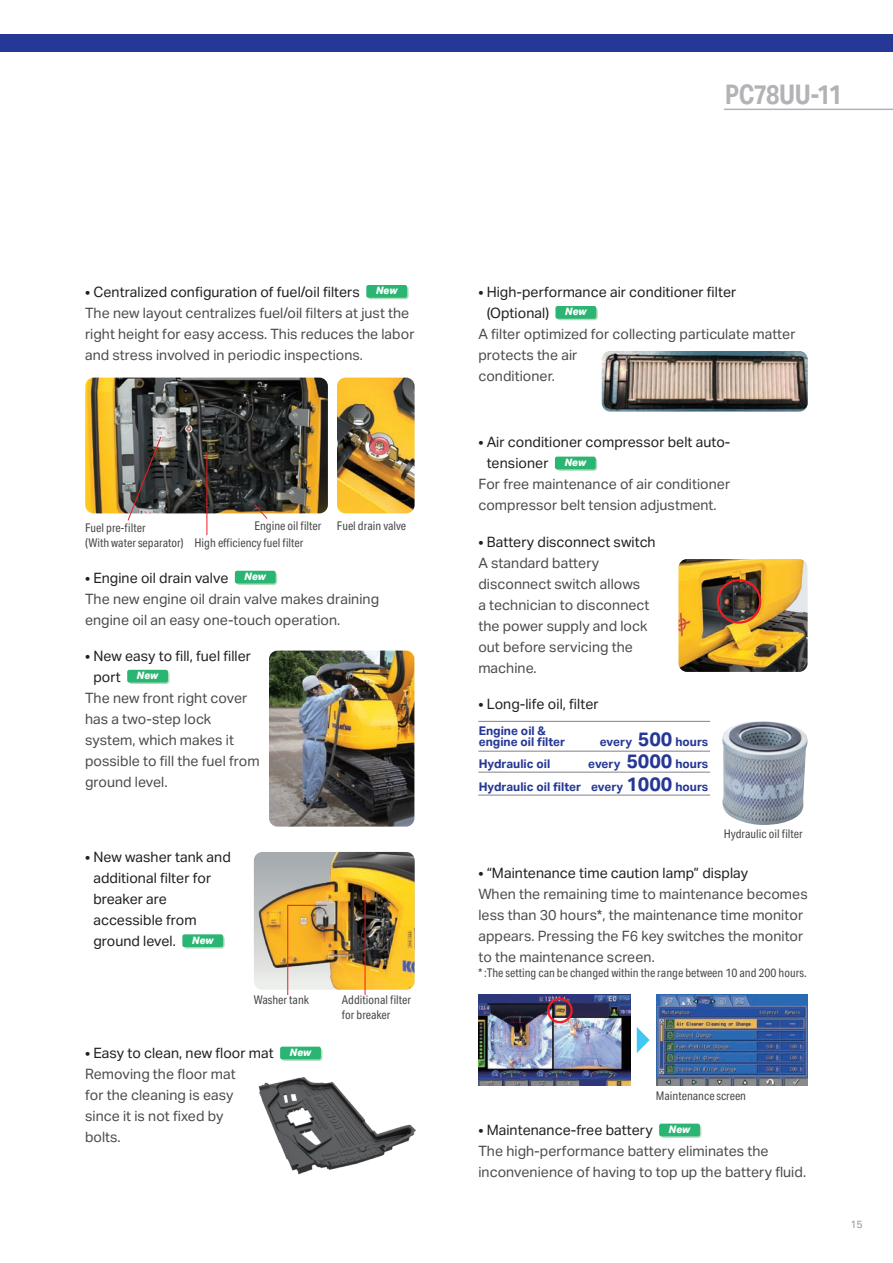
<style>
.page{position:relative;width:893px;height:1263px;background:#fff}
.page>*{position:absolute;margin:0;border:0;box-sizing:border-box;transform-origin:0 0}
.t1{font:700 27px "Aktiv Grotesk Cd";letter-spacing:-.02em;color:#b2b3b7}
.t2{font:14.25px/21px "Aktiv Grotesk";color:#4b4c4d}
.t3{font:14.25px/21px "Aktiv Grotesk";color:#231f20}
.t4{font:12px/15px "Aktiv Grotesk Cd";color:#4b4c4d}
.t5{font:700 12px/10.9px "Aktiv Grotesk";color:#263895}
.t6{font:10.5px "Aktiv Grotesk";color:#939598}
.t7{font:italic 800 10.2px "Aktiv Grotesk";letter-spacing:-.015em;color:#fff}
.s1{font-size:19.5px}
</style>
<div class="page">
<img style="left:258px;top:1077px;width:158px;height:98px">
<div style="left:0;top:34px;width:893px;height:17px;background:#263895"></div>
<hr style="left:724px;top:109px;width:169px;height:1px;background:#b2b3b7">
<img style="left:85px;top:378px;width:243px;height:135px">
<img style="left:337px;top:378px;width:78px;height:135px">
<svg style="left:127px;top:436px;width:35px;height:85px;background:#696666"></svg>
<hr style="left:207px;top:453px;width:1px;height:82px;background:#ee1d23">
<svg style="left:253px;top:503px;width:15px;height:16px"></svg>
<svg style="left:368px;top:286px;width:41px;height:13px"></svg>
<div style="left:366px;top:285px;width:41px;height:13px;background:#2bb572;border-radius:2px"></div>
<svg style="left:236px;top:572px;width:41px;height:13px"></svg>
<div style="left:235px;top:571px;width:41px;height:12px;background:#2bb572;border-radius:2px"></div>
<img style="left:269px;top:650px;width:145px;height:177px">
<div style="left:129px;top:671px;width:40px;height:13px;background:#67c694;border-radius:3px"></div>
<div style="left:127px;top:670px;width:41px;height:12px;background:#2bb572;border-radius:2px"></div>
<div style="left:282px;top:1048px;width:40px;height:13px;background:#7dcca1;border-radius:3px"></div>
<div style="left:280px;top:1047px;width:41px;height:12px;background:#2bb572;border-radius:2px"></div>
<img style="left:254px;top:852px;width:161px;height:144px">
<hr style="left:365px;top:895px;width:1px;height:100px;background:#ee1d23">
<svg style="left:184px;top:936px;width:41px;height:12px"></svg>
<div style="left:182px;top:934px;width:41px;height:13px;background:#2bb572;border-radius:2px"></div>
<img style="left:602px;top:351px;width:206px;height:61px">
<svg style="left:557px;top:307px;width:41px;height:13px"></svg>
<div style="left:555px;top:306px;width:41px;height:13px;background:#2bb572;border-radius:2px"></div>
<svg style="left:556px;top:458px;width:41px;height:13px"></svg>
<div style="left:555px;top:457px;width:41px;height:12px;background:#2bb572;border-radius:2px"></div>
<img style="left:679px;top:559px;width:129px;height:113px">
<div style="left:717px;top:579px;width:44px;height:45px;border:2px solid #ee1d23;border-radius:50%"></div>
<svg style="left:637px;top:1027px;width:13px;height:26px"></svg>
<img style="left:478px;top:994px;width:152px;height:91px">
<img style="left:656px;top:994px;width:152px;height:91px">
<div style="left:547px;top:998px;width:26px;height:25px;border:2px solid #ee1d23;border-radius:50%"></div>
<div style="left:661px;top:1125px;width:40px;height:13px;background:#7fcda2;border-radius:3px"></div>
<div style="left:659px;top:1123px;width:41px;height:13px;background:#2bb572;border-radius:2px"></div>
<hr style="left:478px;top:795px;width:232px;height:1px;background:#808285">
<hr style="left:478px;top:772px;width:232px;height:1px;background:#808285">
<hr style="left:478px;top:751px;width:232px;height:1px;background:#808285">
<hr style="left:478px;top:721px;width:232px;height:1px;background:#808285">
<img style="left:722px;top:721px;width:86px;height:104px">
<h1 class="t1" style="left:725px;top:79px;width:118px">PC78UU-11</h1>
<p class="t3" style="left:85px;top:281px;width:276px">• Centralized configuration of fuel/oil filters</p>
<p class="t2" style="left:85px;top:302px;width:331px">The new layout centralizes fuel/oil filters at just the right height for easy access. This reduces the labor and stress involved in periodic inspections.</p>
<p class="t7" style="left:376px;top:284px;width:23px">New</p>
<p class="t4" style="left:254px;top:518px;width:69px">Engine oil filter</p>
<p class="t4" style="left:337px;top:518px;width:71px">Fuel drain valve</p>
<p class="t4" style="left:85px;top:520px;width:220px">Fuel pre-filter<br>(With water separator) High efficiency fuel filter</p>
<p class="t3" style="left:85px;top:567px;width:145px">• Engine oil drain valve</p>
<p class="t2" style="left:85px;top:588px;width:296px">The new engine oil drain valve makes draining engine oil an easy one-touch operation.</p>
<p class="t7" style="left:244px;top:570px;width:23px">New</p>
<p class="t3" style="left:93px;top:645px;width:159px;text-indent:-8px">• New easy to fill, fuel filler port</p>
<p class="t2" style="left:85px;top:687px;width:176px">The new front right cover has a two-step lock system, which makes it possible to fill the fuel from ground level.</p>
<p class="t7" style="left:137px;top:669px;width:23px">New</p>
<p class="t3" style="left:93px;top:847px;width:139px;text-indent:-8px">• New washer tank and additional filter for breaker are accessible from ground level. <sup>New</sup></p>
<p class="t4" style="left:254px;top:993px;width:57px">Washer tank</p>
<p class="t4" style="left:342px;top:993px;width:71px">Additional filter for breaker</p>
<p class="t3" style="left:85px;top:1043px;width:190px">• Easy to clean, new floor mat</p>
<p class="t2" style="left:85px;top:1064px;width:152px">Removing the floor mat for the cleaning is easy since it is not fixed by bolts.</p>
<p class="t7" style="left:290px;top:1046px;width:23px">New</p>
<p class="t3" style="left:487px;top:281px;width:251px;text-indent:-8px">• High-performance air conditioner filter (Optional)</p>
<p class="t2" style="left:478px;top:323px;width:319px">A filter optimized for collecting particulate matter protects the air<br>conditioner.</p>
<p class="t7" style="left:565px;top:305px;width:23px">New</p>
<p class="t3" style="left:487px;top:432px;width:245px;text-indent:-8px">• Air conditioner compressor belt auto&shy;tensioner</p>
<p class="t2" style="left:478px;top:474px;width:253px">For free maintenance of air conditioner compressor belt tension adjustment.</p>
<p class="t7" style="left:564px;top:456px;width:23px">New</p>
<p class="t3" style="left:478px;top:531px;width:179px">• Battery disconnect switch</p>
<p class="t2" style="left:478px;top:552px;width:173px">A standard battery disconnect switch allows a technician to disconnect the power supply and lock out before servicing the machine.</p>
<p class="t3" style="left:478px;top:694px;width:122px">• Long-life oil, filter</p>
<p class="t5" style="left:479px;top:725px;width:88px">Engine oil &amp; engine oil filter</p>
<p class="t5" style="left:600px;top:736px;width:110px">every <span class="s1">500</span> hours</p>
<p class="t5" style="left:479px;top:759px;width:73px">Hydraulic oil</p>
<p class="t5" style="left:479px;top:753px;width:231px;line-height:22.5px;text-align:right">every <span class="s1">5000</span> hours<br>Hydraulic oil filter every <span class="s1">1000</span> hours</p>
<p class="t4" style="left:724px;top:826px;width:81px">Hydraulic oil filter</p>
<p class="t3" style="left:478px;top:862px;width:271px">• “Maintenance time caution lamp” display</p>
<p class="t2" style="left:478px;top:883px;width:331px">When the remaining time to maintenance becomes less than 30 hours*, the maintenance time monitor appears. Pressing the F6 key switches the monitor to the maintenance screen.</p>
<p class="t4" style="left:478px;top:965px;width:330px">* :The setting can be changed within the range between 10 and 200 hours.</p>
<p class="t4" style="left:656px;top:1088px;width:92px">Maintenance screen</p>
<p class="t3" style="left:478px;top:1120px;width:176px">• Maintenance-free battery</p>
<p class="t2" style="left:478px;top:1141px;width:329px">The high-performance battery eliminates the inconvenience of having to top up the battery fluid.</p>
<p class="t7" style="left:669px;top:1123px;width:23px">New</p>
<p class="t6" style="left:850px;top:1218px;width:14px">15</p>
</div>
